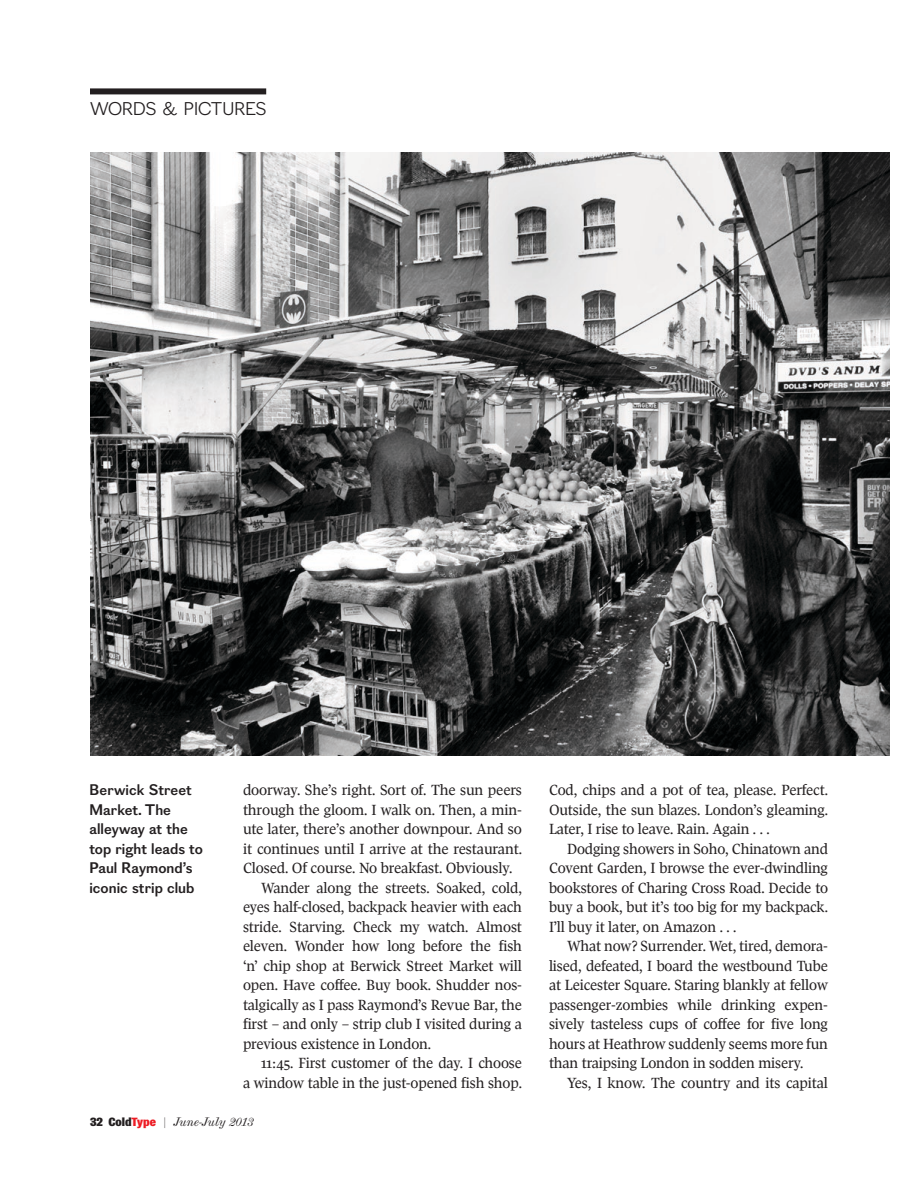
<style>
.page{position:relative;width:918px;height:1188px;background:#fff}
.page>*{position:absolute;margin:0;border:0;box-sizing:border-box;transform-origin:0 0}
.t1{font:18px "Figgins Sans";color:#231f20}
.t2{font:15px/19.5px "Pratt Pro";letter-spacing:-.01em;color:#231f20;text-align:justify}
.t3{font:700 15px/19.5px "Figgins Sans";color:#231f20}
.t4{font:italic 12px "Scotch Modern";color:#231f20}
.s1{font-family:"Brown";font-weight:800;font-style:normal}
.s2{font-family:"Brown";font-weight:800;font-style:normal;color:#ed1c24}
.s3{font-style:normal}
</style>
<div class="page">
<div style="left:90px;top:88px;width:176px;height:6px;background:#231f20"></div>
<img style="left:90px;top:153px;width:799px;height:603px">
<p class="t1" style="left:90px;top:99px;width:178px">WORDS &amp; PICTURES</p>
<p class="t3" style="left:89px;top:781px;width:115px">Berwick Street<br>Market. The alleyway at the top right leads to<br>Paul Raymond’s iconic strip club</p>
<p class="t2" style="left:243px;top:781px;width:280px">doorway. She’s right. Sort of. The sun peers</p>
<p class="t2" style="left:243px;top:800px;width:281px">through the gloom. I walk on. Then, a min-</p>
<p class="t2" style="left:243px;top:820px;width:281px">ute later, there’s another downpour. And so</p>
<p class="t2" style="left:243px;top:839px;width:281px">it continues until I arrive at the restaurant.</p>
<p class="t2" style="left:243px;top:859px;width:271px">Closed. Of course. No breakfast. Obviously.</p>
<p class="t2" style="left:261px;top:878px;width:263px">Wander along the streets. Soaked, cold,</p>
<p class="t2" style="left:243px;top:898px;width:281px">eyes half-closed, backpack heavier with each</p>
<p class="t2" style="left:243px;top:917px;width:281px">stride. Starving. Check my watch. Almost</p>
<p class="t2" style="left:243px;top:937px;width:280px">eleven. Wonder how long before the fish</p>
<p class="t2" style="left:243px;top:956px;width:281px">‘n’ chip shop at Berwick Street Market will</p>
<p class="t2" style="left:243px;top:976px;width:281px">open. Have coffee. Buy book. Shudder nos-</p>
<p class="t2" style="left:243px;top:995px;width:280px">talgically as I pass Raymond’s Revue Bar, the</p>
<p class="t2" style="left:243px;top:1015px;width:281px">first – and only – strip club I visited during a</p>
<p class="t2" style="left:243px;top:1034px;width:190px">previous existence in London.</p>
<p class="t2" style="left:261px;top:1054px;width:262px">11:45. First customer of the day. I choose</p>
<p class="t2" style="left:243px;top:1073px;width:280px">a window table in the just-opened fish shop.</p>
<p class="t4" style="left:90px;top:1114px;width:165px"><span class="s1">32 Cold</span><span class="s2">Type</span> <span class="s3">|</span> June-July 2013</p>
<p class="t2" style="left:549px;top:781px;width:281px">Cod, chips and a pot of tea, please. Perfect.<br>Outside, the sun blazes. London’s gleaming.<br>Later, I rise to leave. Rain. Again . . .</p>
<p class="t2" style="left:549px;top:839px;width:281px;text-indent:18px">Dodging showers in Soho, Chinatown and Covent Garden, I browse the ever-dwindling bookstores of Charing Cross Road. Decide to buy a book, but it’s too big for my backpack.<br>I’ll buy it later, on Amazon . . .</p>
<p class="t2" style="left:549px;top:937px;width:281px;text-indent:18px">What now? Surrender. Wet, tired, demora&shy;lised, defeated, I board the westbound Tube at Leicester Square. Staring blankly at fellow passenger-zombies while drinking expen&shy;sively tasteless cups of coffee for five long hours at Heathrow suddenly seems more fun than traipsing London in sodden misery.</p>
<p class="t2" style="left:567px;top:1073px;width:262px">Yes, I know. The country and its capital</p>
</div>
